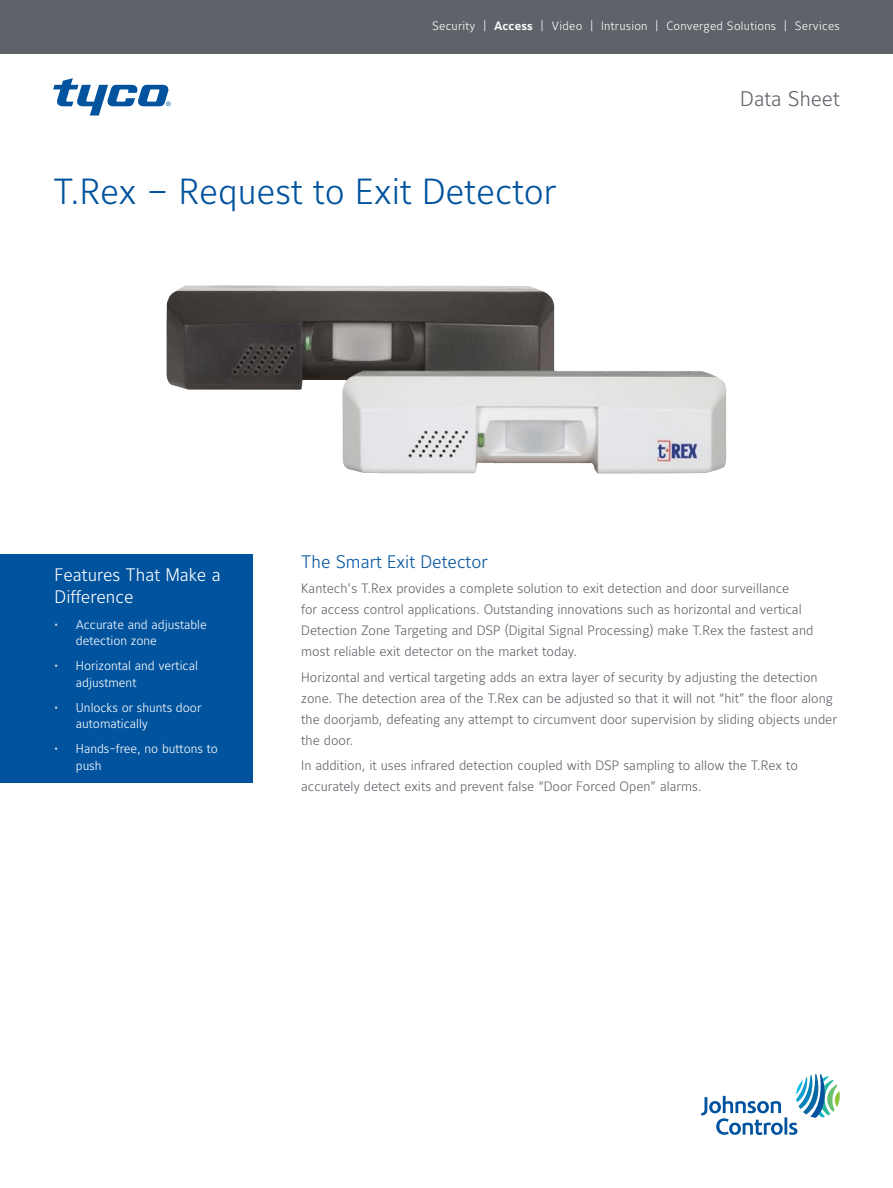
<style>
.page{position:relative;width:893px;height:1188px;background:#fff}
.page>*{position:absolute;margin:0;border:0;box-sizing:border-box;transform-origin:0 0}
.t1{font:300 36px "Maurea Jci Lf ML";color:#01539e}
.t2{font:300 21px "Maurea Jci Lf ML";color:#5f6369}
.t3{font:300 18px/22.5px "Maurea Jci Lf ML";color:#fff}
.t4{font:300 18px "Maurea Jci Lf ML";color:#01539e}
.t5{font:300 13.5px/21px "Maurea Jci Lf ML";color:#5f6369}
.t6{font:300 12.75px/16.5px "Maurea Jci Lf ML";color:#fff}
.t7{font:300 12px "Maurea Jci Lf ML";letter-spacing:.02em;color:#fff}
.s1{font-weight:700}
</style>
<div class="page">
<div style="left:0;top:0;width:893px;height:53px;background:#5f6369"></div>
<svg style="left:701px;top:1074px;width:139px;height:61px"></svg>
<svg style="left:53px;top:78px;width:118px;height:38px"></svg>
<div style="left:0;top:555px;width:252px;height:228px;background:#01539e"></div>
<img style="left:167px;top:285px;width:560px;height:189px">
<p class="t7" style="left:432px;top:19px;width:409px">Security | <span class="s1">Access</span> | Video | Intrusion | Converged Solutions | Services</p>
<h1 class="t1" style="left:53px;top:170px;width:505px">T.Rex – Request to Exit Detector</h1>
<h2 class="t2" style="left:740px;top:86px;width:101px">Data Sheet</h2>
<h3 class="t3" style="left:55px;top:563px;width:168px">Features That Make a<br>Difference</h3>
<p class="t6" style="left:76px;top:616px;width:132px;text-indent:-21px">• Accurate and adjustable detection zone</p>
<p class="t6" style="left:76px;top:657px;width:124px;text-indent:-21px">• Horizontal and vertical adjustment</p>
<p class="t6" style="left:76px;top:699px;width:127px;text-indent:-21px">• Unlocks or shunts door automatically</p>
<p class="t6" style="left:76px;top:740px;width:144px;text-indent:-21px">• Hands-free, no buttons to push</p>
<h3 class="t4" style="left:301px;top:551px;width:188px">The Smart Exit Detector</h3>
<p class="t5" style="left:301px;top:578px;width:514px">Kantech’s T.Rex provides a complete solution to exit detection and door surveillance<br>for access control applications. Outstanding innovations such as horizontal and vertical Detection Zone Targeting and DSP (Digital Signal Processing) make T.Rex the fastest and most reliable exit detector on the market today.</p>
<p class="t5" style="left:301px;top:666px;width:537px">Horizontal and vertical targeting adds an extra layer of security by adjusting the detection zone. The detection area of the T.Rex can be adjusted so that it will not “hit” the floor along the doorjamb, defeating any attempt to circumvent door supervision by sliding objects under the door.</p>
<p class="t5" style="left:301px;top:754px;width:498px">In addition, it uses infrared detection coupled with DSP sampling to allow the T.Rex to accurately detect exits and prevent false “Door Forced Open” alarms.</p>
</div>
